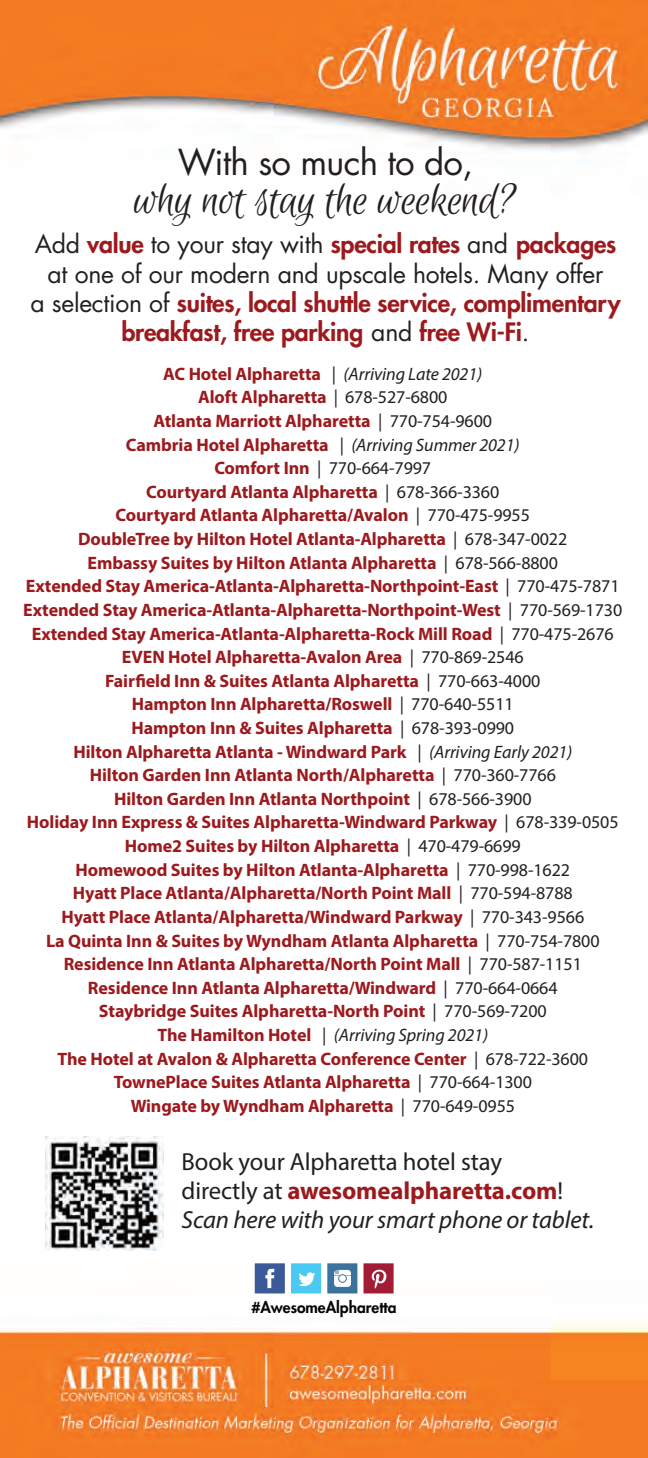
<style>
.page{position:relative;width:648px;height:1458px;background:#fff}
.page>*{position:absolute;margin:0;border:0;box-sizing:border-box;transform-origin:0 0}
.t1{font:48.38px "Euphoria Script";letter-spacing:-.01em;color:#231f20}
.t2{font:34.88px "Futura Std";letter-spacing:-.02em;color:#231f20}
.t3{font:800 24.75px/29.2px "Futura";letter-spacing:-.01em;color:#9c1a1e;text-align:center}
.t4{font:24.75px/29.2px "Myriad Pro";letter-spacing:-.005em;color:#231f20}
.t5{font:24.75px "Futura Std";letter-spacing:-.01em;color:#231f20}
.t6{font:700 18px/23.6px "Myriad Pro";letter-spacing:-.005em;color:#9c1a1e;text-align:center}
.t7{font:800 15.53px "Futura";color:#050607}
.s1{font-family:"Futura Std";font-weight:400;color:#231f20}
.s2{font-weight:400;color:#231f20}
.s3{font-weight:400;font-style:italic;color:#231f20}
.s4{font-weight:700;color:#9c1a1e}
.s5{font-style:italic}
</style>
<div class="page">
<img style="left:0;top:0;width:648px;height:1458px">
<img style="left:46px;top:1137px;width:118px;height:114px">
<svg style="left:291px;top:1263px;width:30px;height:30px"></svg>
<svg style="left:327px;top:1263px;width:30px;height:30px"></svg>
<svg style="left:364px;top:1263px;width:30px;height:30px"></svg>
<svg style="left:255px;top:1263px;width:30px;height:30px"></svg>
<h2 class="t2" style="left:178px;top:139px;width:297px">With so much to do,</h2>
<h1 class="t1" style="left:134px;top:174px;width:384px">why not stay the weekend?</h1>
<h3 class="t3" style="left:35px;top:230px;width:583px"><span class="s1">Add</span> value <span class="s1">to your stay with</span> special rates <span class="s1">and</span> packages</h3>
<h3 class="t5" style="left:48px;top:258px;width:557px">at one of our modern and upscale hotels. Many offer</h3>
<h3 class="t3" style="left:30px;top:288px;width:592px"><span class="s1">a selection of</span> suites, local shuttle service, complimentary breakfast, free parking <span class="s1">and</span> free Wi-Fi<span class="s1">.</span></h3>
<p class="t6" style="left:23px;top:361px;width:601px">AC Hotel Alpharetta <span class="s2">|</span> <span class="s3">(Arriving Late 2021)<br></span>Aloft Alpharetta <span class="s2">| 678-527-6800<br></span>Atlanta Marriott Alpharetta <span class="s2">| 770-754-9600<br></span>Cambria Hotel Alpharetta <span class="s2">|</span> <span class="s3">(Arriving Summer 2021)<br></span>Comfort Inn <span class="s2">| 770-664-7997<br></span>Courtyard Atlanta Alpharetta <span class="s2">| 678-366-3360<br></span>Courtyard Atlanta Alpharetta/Avalon <span class="s2">| 770-475-9955<br></span>DoubleTree by Hilton Hotel Atlanta-Alpharetta <span class="s2">| 678-347-0022<br></span>Embassy Suites by Hilton Atlanta Alpharetta <span class="s2">| 678-566-8800<br></span>Extended Stay America-Atlanta-Alpharetta-Northpoint-East <span class="s2">| 770-475-7871<br></span>Extended Stay America-Atlanta-Alpharetta-Northpoint-West <span class="s2">| 770-569-1730<br></span>Extended Stay America-Atlanta-Alpharetta-Rock Mill Road <span class="s2">| 770-475-2676<br></span>EVEN Hotel Alpharetta-Avalon Area <span class="s2">| 770-869-2546<br></span>Fairfield Inn &amp; Suites Atlanta Alpharetta <span class="s2">| 770-663-4000<br></span>Hampton Inn Alpharetta/Roswell <span class="s2">| 770-640-5511<br></span>Hampton Inn &amp; Suites Alpharetta <span class="s2">| 678-393-0990<br></span>Hilton Alpharetta Atlanta - Windward Park <span class="s2">|</span> <span class="s3">(Arriving Early 2021)<br></span>Hilton Garden Inn Atlanta North/Alpharetta <span class="s2">| 770-360-7766<br></span>Hilton Garden Inn Atlanta Northpoint <span class="s2">| 678-566-3900<br></span>Holiday Inn Express &amp; Suites Alpharetta-Windward Parkway <span class="s2">| 678-339-0505<br></span>Home2 Suites by Hilton Alpharetta <span class="s2">| 470-479-6699<br></span>Homewood Suites by Hilton Atlanta-Alpharetta <span class="s2">| 770-998-1622<br></span>Hyatt Place Atlanta/Alpharetta/North Point Mall <span class="s2">| 770-594-8788<br></span>Hyatt Place Atlanta/Alpharetta/Windward Parkway <span class="s2">| 770-343-9566<br></span>La Quinta Inn &amp; Suites by Wyndham Atlanta Alpharetta <span class="s2">| 770-754-7800<br></span>Residence Inn Atlanta Alpharetta/North Point Mall <span class="s2">| 770-587-1151<br></span>Residence Inn Atlanta Alpharetta/Windward <span class="s2">| 770-664-0664<br></span>Staybridge Suites Alpharetta-North Point <span class="s2">| 770-569-7200<br></span>The Hamilton Hotel <span class="s2">|</span> <span class="s3">(Arriving Spring 2021)<br></span>The Hotel at Avalon &amp; Alpharetta Conference Center <span class="s2">| 678-722-3600<br></span>TownePlace Suites Atlanta Alpharetta <span class="s2">| 770-664-1300<br></span>Wingate by Wyndham Alpharetta <span class="s2">| 770-649-0955</span></p>
<h3 class="t4" style="left:182px;top:1146px;width:414px">Book your Alpharetta hotel stay<br>directly at <span class="s4">awesomealpharetta.com</span>!<br><span class="s5">Scan here with your smart phone or tablet.</span></h3>
<p class="t7" style="left:252px;top:1297px;width:147px">#AwesomeAlpharetta</p>
</div>
